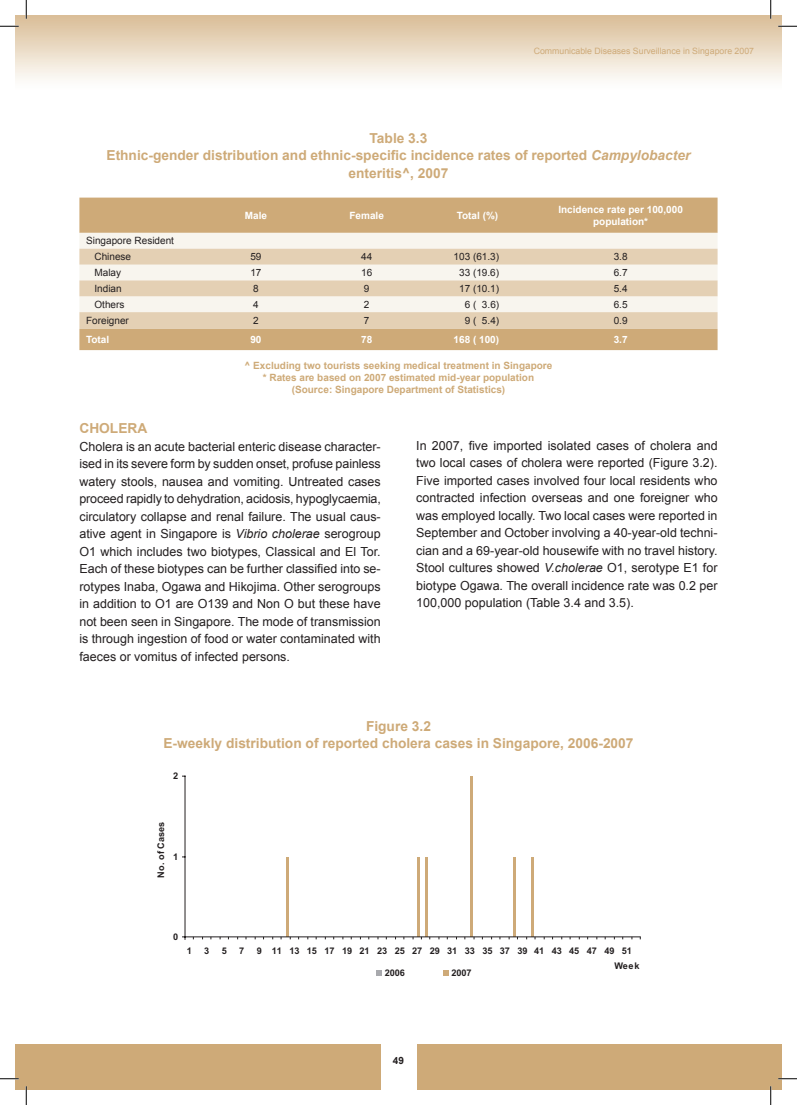
<style>
.page{position:relative;width:797px;height:1105px;background:#fff}
.page>*{position:absolute;margin:0;border:0;box-sizing:border-box;transform-origin:0 0}
.t1{font:700 13.75px/17.5px "Arial";color:#ceaa78;text-align:center}
.t2{font:12.5px/17.5px "Arial";color:#231f20;text-align:justify}
.t3{font:700 10px/12px "Arial";color:#ceaa78;text-align:center}
.t4{font:10px/15.9px "Arial";color:#231f20}
.t5{font:700 10px/12px "Arial";color:#fff;text-align:center}
.t6{font:700 10px "Arial";color:#231f20}
.t7{font:700 9.12px/15px "Arial";letter-spacing:-.01em;color:#231f20}
.t8{font:8.75px "Arial";color:#ceaa78}
.s1{font-style:italic}
</style>
<div class="page">
<div style="left:16px;top:1044px;width:10px;height:45px;background:#ceaa78"></div>
<div style="left:26px;top:1044px;width:755px;height:45px;background:#ceaa78"></div>
<div style="left:381px;top:1036px;width:35px;height:53px;background:#fff"></div>
<div style="left:79px;top:198px;width:638px;height:152px;background:#ceaa78"></div>
<div style="left:79px;top:233px;width:638px;height:16px;background:#f8f5ee"></div>
<svg style="left:79px;top:249px;width:638px;height:80px;background:#ecdecb"></svg>
<hr style="left:286px;top:857px;width:2px;height:80px;background:#ceaa78">
<hr style="left:417px;top:857px;width:3px;height:80px;background:#ceaa78">
<hr style="left:425px;top:857px;width:3px;height:80px;background:#ceaa78">
<hr style="left:470px;top:776px;width:2px;height:161px;background:#ceaa78">
<hr style="left:513px;top:857px;width:3px;height:80px;background:#ceaa78">
<hr style="left:531px;top:857px;width:2px;height:80px;background:#ceaa78">
<hr style="left:185px;top:776px;width:1px;height:161px;background:#231f20">
<hr style="left:185px;top:937px;width:455px;height:1px;background:#231f20">
<svg style="left:376px;top:970px;width:6px;height:6px"></svg>
<svg style="left:443px;top:970px;width:6px;height:6px"></svg>
<svg style="left:0;top:25px;width:19px;height:2px"></svg>
<svg style="left:778px;top:25px;width:19px;height:2px"></svg>
<svg style="left:0;top:1078px;width:19px;height:1px"></svg>
<svg style="left:778px;top:1078px;width:19px;height:1px"></svg>
<svg style="left:25px;top:0;width:2px;height:19px"></svg>
<svg style="left:25px;top:1086px;width:2px;height:19px"></svg>
<svg style="left:770px;top:0;width:1px;height:19px"></svg>
<svg style="left:770px;top:1086px;width:1px;height:19px"></svg>
<p class="t8" style="left:533px;top:46px;width:222px">Communicable Diseases Surveillance in Singapore 2007</p>
<p class="t1" style="left:106px;top:129px;width:585px">Table 3.3<br>Ethnic-gender distribution and ethnic-specific incidence rates of reported <span class="s1">Campylobacter </span>enteritis^, 2007</p>
<p class="t5" style="left:245px;top:209px;width:24px">Male</p>
<p class="t5" style="left:349px;top:209px;width:36px">Female</p>
<p class="t5" style="left:457px;top:209px;width:43px">Total (%)</p>
<p class="t5" style="left:558px;top:203px;width:126px">Incidence rate per 100,000 population*</p>
<p class="t4" style="left:94px;top:233px;width:81px;text-indent:-8px">Singapore Resident<br>Chinese</p>
<p class="t4" style="left:250px;top:249px;width:13px">59</p>
<p class="t4" style="left:361px;top:249px;width:13px">44</p>
<p class="t4" style="left:453px;top:249px;width:47px">103 (61.3)</p>
<p class="t4" style="left:613px;top:249px;width:15px">3.8</p>
<p class="t4" style="left:94px;top:265px;width:28px">Malay</p>
<p class="t4" style="left:250px;top:265px;width:13px">17</p>
<p class="t4" style="left:361px;top:265px;width:13px">16</p>
<p class="t4" style="left:459px;top:265px;width:42px">33 (19.6)</p>
<p class="t4" style="left:613px;top:265px;width:15px">6.7</p>
<p class="t4" style="left:94px;top:281px;width:29px">Indian</p>
<p class="t4" style="left:253px;top:281px;width:7px">8</p>
<p class="t4" style="left:364px;top:281px;width:7px">9</p>
<p class="t4" style="left:459px;top:281px;width:42px">17 (10.1)</p>
<p class="t4" style="left:613px;top:281px;width:15px">5.4</p>
<p class="t4" style="left:94px;top:296px;width:32px">Others</p>
<p class="t4" style="left:253px;top:296px;width:7px">4</p>
<p class="t4" style="left:364px;top:296px;width:7px">2</p>
<p class="t4" style="left:465px;top:296px;width:36px">6 ( 3.6)</p>
<p class="t4" style="left:613px;top:296px;width:15px">6.5</p>
<p class="t4" style="left:86px;top:313px;width:44px">Foreigner</p>
<p class="t4" style="left:253px;top:313px;width:7px">2</p>
<p class="t4" style="left:364px;top:313px;width:7px">7</p>
<p class="t4" style="left:465px;top:313px;width:36px">9 ( 5.4)</p>
<p class="t4" style="left:613px;top:313px;width:15px">0.9</p>
<p class="t5" style="left:86px;top:334px;width:25px">Total</p>
<p class="t5" style="left:250px;top:334px;width:13px">90</p>
<p class="t5" style="left:361px;top:334px;width:13px">78</p>
<p class="t5" style="left:453px;top:334px;width:47px">168 ( 100)</p>
<p class="t5" style="left:613px;top:334px;width:15px">3.7</p>
<p class="t3" style="left:245px;top:360px;width:309px">^ Excluding two tourists seeking medical treatment in Singapore * Rates are based on 2007 estimated mid-year population (Source: Singapore Department of Statistics)</p>
<p class="t1" style="left:79px;top:419px;width:69px">CHOLERA</p>
<p class="t2" style="left:79px;top:437px;width:303px">Cholera is an acute bacterial enteric disease character&shy;ised in its severe form by sudden onset, profuse painless watery stools, nausea and vomiting. Untreated cases proceed rapidly to dehydration, acidosis, hypoglycaemia, circulatory collapse and renal failure. The usual caus&shy;ative agent in Singapore is <span class="s1">Vibrio cholerae</span> serogroup O1 which includes two biotypes, Classical and El Tor.<br>Each of these biotypes can be further classified into se&shy;rotypes Inaba, Ogawa and Hikojima. Other serogroups in addition to O1 are O139 and Non O but these have not been seen in Singapore. The mode of transmission is through ingestion of food or water contaminated with faeces or vomitus of infected persons.</p>
<p class="t2" style="left:416px;top:437px;width:303px">In 2007, five imported isolated cases of cholera and two local cases of cholera were reported (Figure 3.2).<br>Five imported cases involved four local residents who contracted infection overseas and one foreigner who was employed locally. Two local cases were reported in September and October involving a 40-year-old techni&shy;cian and a 69-year-old housewife with no travel history.<br>Stool cultures showed <span class="s1">V.cholerae</span> O1, serotype E1 for biotype Ogawa. The overall incidence rate was 0.2 per 100,000 population (Table 3.4 and 3.5).</p>
<p class="t1" style="left:163px;top:717px;width:471px">Figure 3.2<br>E-weekly distribution of reported cholera cases in Singapore, 2006-2007</p>
<p class="t7" style="left:173px;top:769px;width:7px">2</p>
<p class="t7" style="left:153px;top:878px;width:57px;rotate:-90deg">No. of Cases</p>
<p class="t7" style="left:173px;top:849px;width:7px">1</p>
<p class="t7" style="left:173px;top:929px;width:7px">0</p>
<p class="t7" style="left:187px;top:943px;width:7px">1</p>
<p class="t7" style="left:204px;top:943px;width:7px">3</p>
<p class="t7" style="left:222px;top:943px;width:7px">5</p>
<p class="t7" style="left:239px;top:943px;width:7px">7</p>
<p class="t7" style="left:614px;top:943px;width:27px;text-indent:-357px">9 11 13 15 17 19 21 23 25 27 29 31 33 35 37 39 41 43 45 47 49 51<br>Week</p>
<p class="t7" style="left:384px;top:965px;width:22px">2006</p>
<p class="t7" style="left:451px;top:965px;width:22px">2007</p>
<p class="t6" style="left:393px;top:1055px;width:13px">49</p>
</div>
